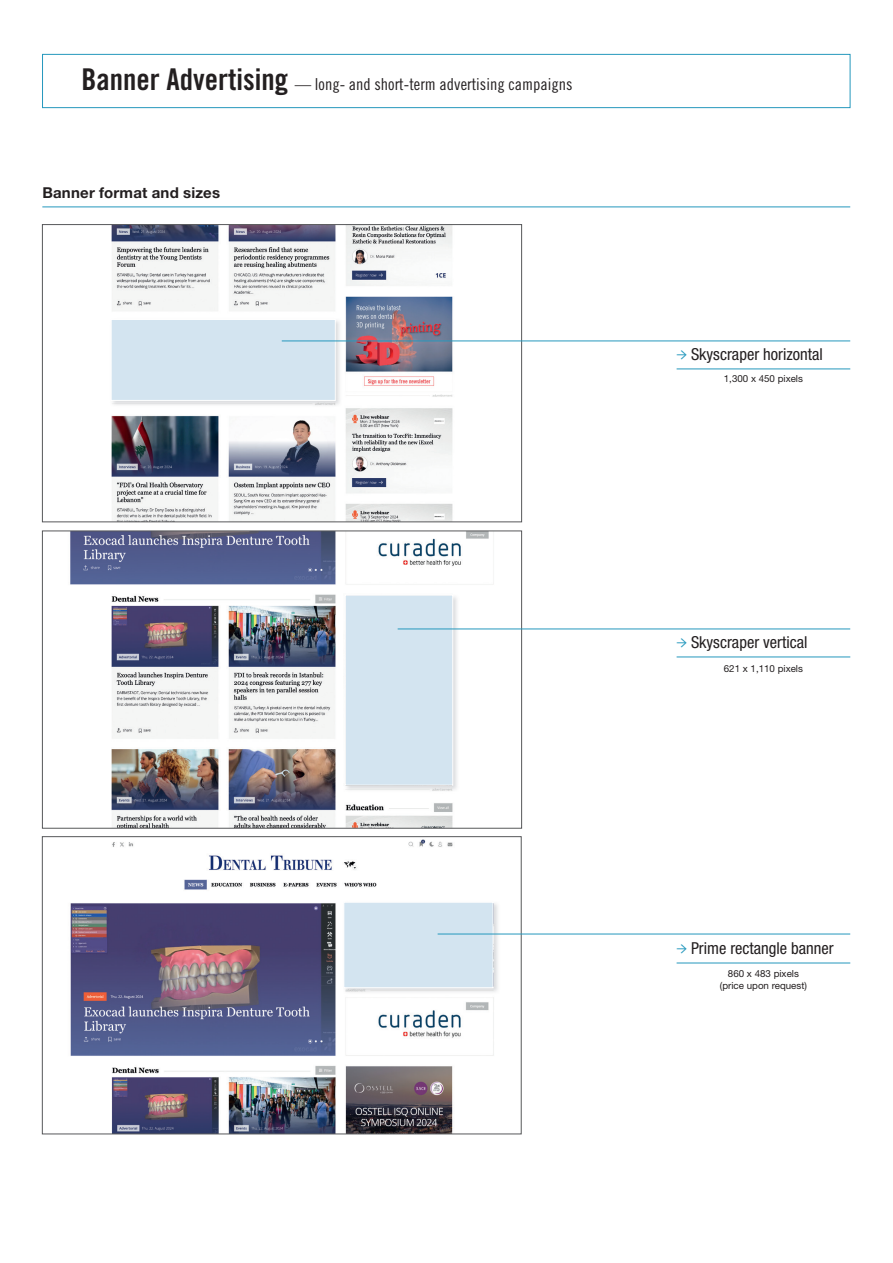
<style>
.page{position:relative;width:893px;height:1263px;background:#fff}
.page>*{position:absolute;margin:0;border:0;box-sizing:border-box;transform-origin:0 0}
.t1{font:condensed 16.5px "Helvetica Neue LT Std";color:#231f20}
.t2{font:16.5px "Trade Gothic LT Std Cn 18";color:#231f20}
.t3{font:700 15px "Helvetica Neue LT Std";letter-spacing:.015em;color:#231f20}
.t4{font:9.75px/12px "Helvetica Neue LT Std";color:#231f20;text-align:center}
.s1{font-family:"Trade Gothic LT Std Bd Cn 20";font-size:30px}
.s2{font-family:"Minion Pro";font-weight:600;font-stretch:normal;color:#2598bd}
</style>
<div class="page">
<div style="left:42px;top:54px;width:808px;height:54px;border:1px solid #2598bd"></div>
<hr style="left:42px;top:207px;width:808px;height:1px;background:#2598bd">
<img style="left:111px;top:226px;width:409px;height:294px">
<div style="left:42px;top:224px;width:480px;height:298px;border:1px solid #57585a"></div>
<img style="left:70px;top:533px;width:450px;height:293px">
<div style="left:42px;top:531px;width:480px;height:297px;border:1px solid #57585a"></div>
<img style="left:344px;top:593px;width:116px;height:199px">
<div style="left:345px;top:595px;width:108px;height:190px;background:#d3e4f0;border:1px solid #fff"></div>
<img style="left:111px;top:318px;width:231px;height:89px">
<div style="left:111px;top:319px;width:225px;height:82px;background:#d3e4f0;border:1px solid #fff"></div>
<hr style="left:282px;top:341px;width:568px;height:1px;background:#2598bd">
<hr style="left:677px;top:369px;width:173px;height:1px;background:#2598bd">
<hr style="left:398px;top:629px;width:452px;height:1px;background:#2598bd">
<hr style="left:677px;top:657px;width:173px;height:1px;background:#2598bd">
<img style="left:70px;top:839px;width:449px;height:293px">
<div style="left:42px;top:836px;width:479px;height:298px;border:1px solid #57585a"></div>
<img style="left:342px;top:900px;width:158px;height:95px">
<div style="left:344px;top:902px;width:149px;height:86px;background:#d3e4f0;border:1px solid #fff"></div>
<hr style="left:438px;top:934px;width:412px;height:1px;background:#2598bd">
<hr style="left:677px;top:963px;width:173px;height:1px;background:#2598bd">
<h1 class="t2" style="left:82px;top:74px;width:492px"><span class="s1">Banner Advertising</span> — long- and short-term advertising campaigns</h1>
<h2 class="t3" style="left:42px;top:183px;width:179px">Banner format and sizes</h2>
<h1 class="t1" style="left:677px;top:345px;width:148px"><span class="s2">→</span> Skyscraper horizontal</h1>
<p class="t4" style="left:724px;top:372px;width:81px">1,300 x 450 pixels</p>
<h1 class="t1" style="left:677px;top:633px;width:132px"><span class="s2">→</span> Skyscraper vertical</h1>
<p class="t4" style="left:724px;top:662px;width:81px">621 x 1,110 pixels</p>
<h1 class="t1" style="left:677px;top:939px;width:159px"><span class="s2">→</span> Prime rectangle banner</h1>
<p class="t4" style="left:720px;top:967px;width:89px">860 x 483 pixels (price upon request)</p>
</div>
